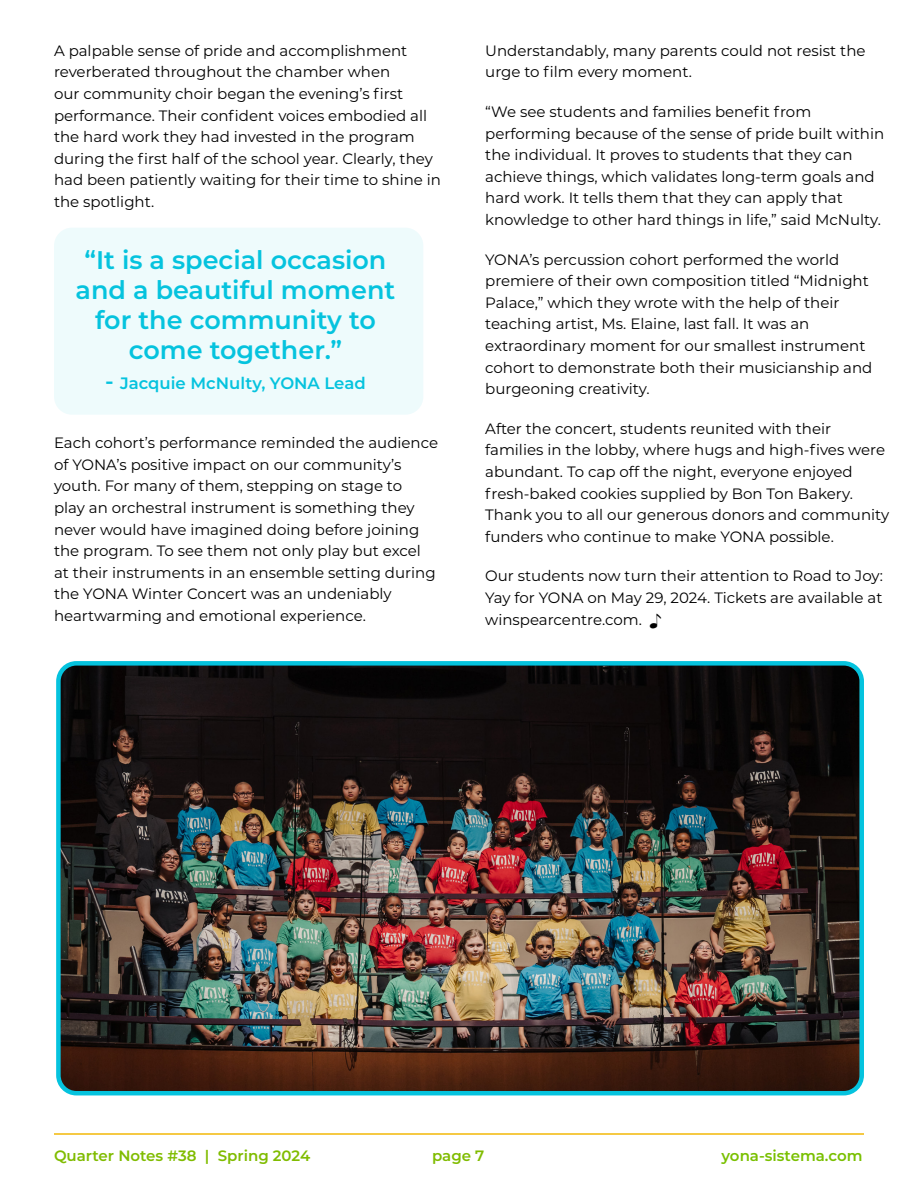
<style>
.page{position:relative;width:918px;height:1188px;background:#fff}
.page>*{position:absolute;margin:0;border:0;box-sizing:border-box;transform-origin:0 0}
.Body_Copy_10pt{font:600 25.5px/30px "Montserrat";color:#05c3de;text-align:center}
.Body_Copy_10pt-2{font:600 16.5px "Montserrat";color:#05c3de}
.Bullets_-_Meet_the_Instructor{font:15px/21.6px "Montserrat";color:#000}
.t1{font:600 15px "Montserrat";color:#80bc00}
.t2{font:600 15px "Montserrat";color:#79c000}
.s1{font-size:22.5px}
.s2{font-family:"Arial";font-weight:900}
</style>
<div class="page">
<div style="left:54px;top:228px;width:369px;height:187px;background:#eefbfc;border-radius:18px"></div>
<img style="left:61px;top:666px;width:798px;height:424px">
<div style="left:56px;top:661px;width:808px;height:434px;border:4px solid #05c3de;border-radius:18px"></div>
<hr style="left:54px;top:1133px;width:810px;height:2px;background:#f2b807">
<p class="Bullets_-_Meet_the_Instructor" style="left:54px;top:39px;width:389px">A palpable sense of pride and accomplishment reverberated throughout the chamber when<br>our community choir began the evening’s first performance. Their confident voices embodied all the hard work they had invested in the program during the first half of the school year. Clearly, they had been patiently waiting for their time to shine in the spotlight.</p>
<p class="Body_Copy_10pt" style="left:76px;top:244px;width:321px">“It is a special occasion and a beautiful moment for the community to come together.”</p>
<p class="Body_Copy_10pt-2" style="left:105px;top:371px;width:262px"><span class="s1">-</span> Jacquie McNulty, YONA Lead</p>
<p class="Bullets_-_Meet_the_Instructor" style="left:54px;top:431px;width:386px">Each cohort’s performance reminded the audience of YONA’s positive impact on our community’s youth. For many of them, stepping on stage to<br>play an orchestral instrument is something they never would have imagined doing before joining the program. To see them not only play but excel at their instruments in an ensemble setting during the YONA Winter Concert was an undeniably heartwarming and emotional experience.</p>
<p class="Bullets_-_Meet_the_Instructor" style="left:485px;top:39px;width:382px">Understandably, many parents could not resist the urge to film every moment.</p>
<p class="Bullets_-_Meet_the_Instructor" style="left:485px;top:100px;width:401px">“We see students and families benefit from performing because of the sense of pride built within the individual. It proves to students that they can achieve things, which validates long-term goals and hard work. It tells them that they can apply that knowledge to other hard things in life,” said McNulty.</p>
<p class="Bullets_-_Meet_the_Instructor" style="left:485px;top:248px;width:389px">YONA’s percussion cohort performed the world premiere of their own composition titled “Midnight Palace,” which they wrote with the help of their teaching artist, Ms. Elaine, last fall. It was an extraordinary moment for our smallest instrument cohort to demonstrate both their musicianship and burgeoning creativity.</p>
<p class="Bullets_-_Meet_the_Instructor" style="left:485px;top:417px;width:406px">After the concert, students reunited with their families in the lobby, where hugs and high-fives were abundant. To cap off the night, everyone enjoyed fresh-baked cookies supplied by Bon Ton Bakery.<br>Thank you to all our generous donors and community funders who continue to make YONA possible.</p>
<p class="Bullets_-_Meet_the_Instructor" style="left:485px;top:565px;width:399px;text-align:justify">Our students now turn their attention to Road to Joy:<br>Yay for YONA on May 29, 2024. Tickets are available at winspearcentre.com. <span class="s2">♪</span></p>
<p class="t1" style="left:54px;top:1145px;width:258px">Quarter Notes #38 | Spring 2024</p>
<p class="t1" style="left:432px;top:1145px;width:54px">page 7</p>
<p class="t2" style="left:722px;top:1145px;width:142px">yona-sistema.com</p>
</div>
